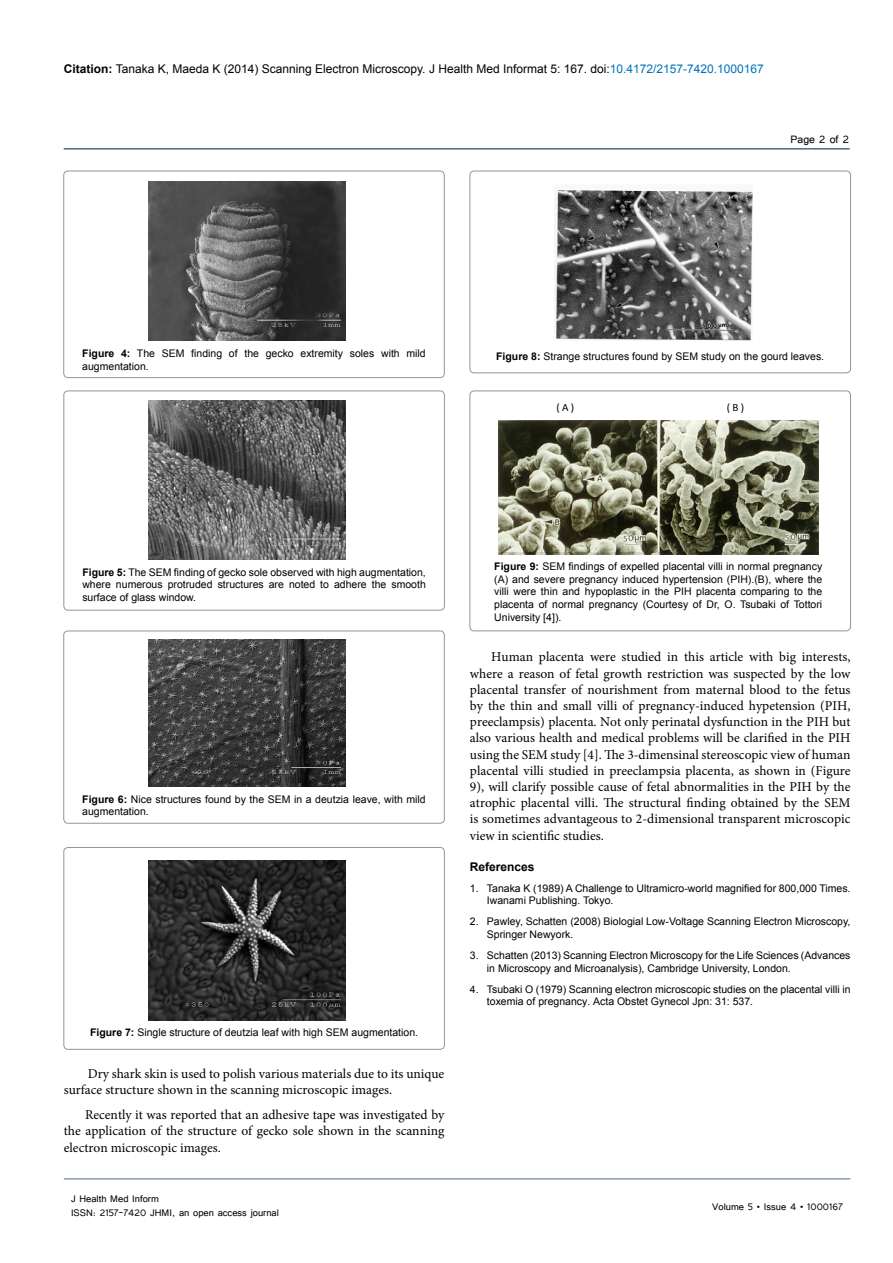
<style>
.page{position:relative;width:893px;height:1263px;background:#fff}
.page>*{position:absolute;margin:0;border:0;box-sizing:border-box;transform-origin:0 0}
.t1{font:13.5px/16.2px "Minion Pro";color:#000;text-align:justify}
.t2{font:13.5px "Tunga";color:#000}
.t3{font:12px "Arial";color:#000}
.t4{font:12px/14.4px "Tunga";color:#000}
.t5{font:700 12px "Arial";color:#000}
.t6{font:11.1px "Calibri";color:#000}
.t7{font:10.5px/12.6px "Arial";color:#000}
.s1{font-weight:700}
.s2{color:#0072bc}
</style>
<div class="page">
<hr style="left:64px;top:148px;width:786px;height:2px;background:#4d6a84">
<hr style="left:64px;top:1179px;width:786px;height:1px;background:#4d6a84">
<div style="left:64px;top:171px;width:380px;height:207px;border:1px solid #939598;border-radius:4px"></div>
<img style="left:148px;top:181px;width:198px;height:160px">
<div style="left:64px;top:391px;width:380px;height:219px;border:1px solid #939598;border-radius:4px"></div>
<img style="left:148px;top:400px;width:198px;height:160px">
<div style="left:64px;top:631px;width:380px;height:192px;border:1px solid #939598;border-radius:4px"></div>
<img style="left:148px;top:639px;width:198px;height:147px">
<div style="left:64px;top:847px;width:380px;height:202px;border:1px solid #939598;border-radius:4px"></div>
<img style="left:148px;top:860px;width:198px;height:160px">
<div style="left:470px;top:171px;width:380px;height:202px;border:1px solid #939598;border-radius:4px"></div>
<img style="left:555px;top:190px;width:197px;height:150px">
<div style="left:470px;top:391px;width:380px;height:240px;border:1px solid #939598;border-radius:4px"></div>
<img style="left:498px;top:420px;width:320px;height:134px">
<p class="t3" style="left:64px;top:60px;width:702px"><span class="s1">Citation:</span> Tanaka K, Maeda K (2014) Scanning Electron Microscopy. J Health Med Informat 5: 167. doi:<span class="s2">10.4172/2157-7420.1000167</span></p>
<p class="t2" style="left:790px;top:131px;width:60px">Page 2 of 2</p>
<p class="t7" style="left:82px;top:347px;width:345px"><span class="s1">Figure 4:</span> The SEM finding of the gecko extremity soles with mild augmentation.</p>
<p class="t7" style="left:496px;top:350px;width:329px"><span class="s1">Figure 8:</span> Strange structures found by SEM study on the gourd leaves.</p>
<p class="t6" style="left:556px;top:400px;width:19px">( A )</p>
<p class="t6" style="left:727px;top:400px;width:19px">( B )</p>
<p class="t7" style="left:82px;top:566px;width:345px;text-align:justify"><span class="s1">Figure 5:</span> The SEM finding of gecko sole observed with high augmentation, where numerous protruded structures are noted to adhere the smooth surface of glass window.</p>
<p class="t7" style="left:82px;top:793px;width:345px"><span class="s1">Figure 6:</span> Nice structures found by the SEM in a deutzia leave, with mild augmentation.</p>
<p class="t7" style="left:90px;top:1026px;width:329px"><span class="s1">Figure 7:</span> Single structure of deutzia leaf with high SEM augmentation.</p>
<p class="t1" style="left:64px;top:1066px;width:382px;text-indent:24px">Dry shark skin is used to polish various materials due to its unique surface structure shown in the scanning microscopic images.</p>
<p class="t1" style="left:64px;top:1107px;width:382px;text-indent:21px">Recently it was reported that an adhesive tape was investigated by the application of the structure of gecko sole shown in the scanning electron microscopic images.</p>
<p class="t4" style="left:71px;top:1190px;width:209px">J Health Med Inform<br>ISSN: 2157-7420 JHMI, an open access journal</p>
<p class="t7" style="left:494px;top:560px;width:329px;text-align:justify"><span class="s1">Figure 9:</span> SEM findings of expelled placental villi in normal pregnancy (A) and severe pregnancy induced hypertension (PIH).(B), where the villi were thin and hypoplastic in the PIH placenta comparing to the placenta of normal pregnancy (Courtesy of Dr, O. Tsubaki of Tottori University [4]).</p>
<p class="t1" style="left:470px;top:649px;width:382px;text-indent:21px">Human placenta were studied in this article with big interests, where a reason of fetal growth restriction was suspected by the low placental transfer of nourishment from maternal blood to the fetus by the thin and small villi of pregnancy-induced hypetension (PIH, preeclampsis) placenta. Not only perinatal dysfunction in the PIH but also various health and medical problems will be clarified in the PIH using the SEM study [4]. The 3-dimensinal stereoscopic view of human placental villi studied in preeclampsia placenta, as shown in (Figure 9), will clarify possible cause of fetal abnormalities in the PIH by the atrophic placental villi. The structural finding obtained by the SEM is sometimes advantageous to 2-dimensional transparent microscopic view in scientific studies.</p>
<p class="t5" style="left:470px;top:858px;width:66px">References</p>
<p class="t7" style="left:487px;top:882px;width:365px;text-indent:-17px">1. Tanaka K (1989) A Challenge to Ultramicro-world magnified for 800,000 Times.<br>Iwanami Publishing. Tokyo.</p>
<p class="t7" style="left:487px;top:915px;width:365px;text-indent:-17px">2. Pawley, Schatten (2008) Biologial Low-Voltage Scanning Electron Microscopy,<br>Springer Newyork.</p>
<p class="t7" style="left:487px;top:949px;width:365px;text-indent:-17px">3. Schatten (2013) Scanning Electron Microscopy for the Life Sciences (Advances in Microscopy and Microanalysis), Cambridge University, London.</p>
<p class="t7" style="left:487px;top:983px;width:365px;text-indent:-17px">4. Tsubaki O (1979) Scanning electron microscopic studies on the placental villi in toxemia of pregnancy. Acta Obstet Gynecol Jpn: 31: 537.</p>
<p class="t4" style="left:712px;top:1199px;width:132px">Volume 5 • Issue 4 • 1000167</p>
</div>
